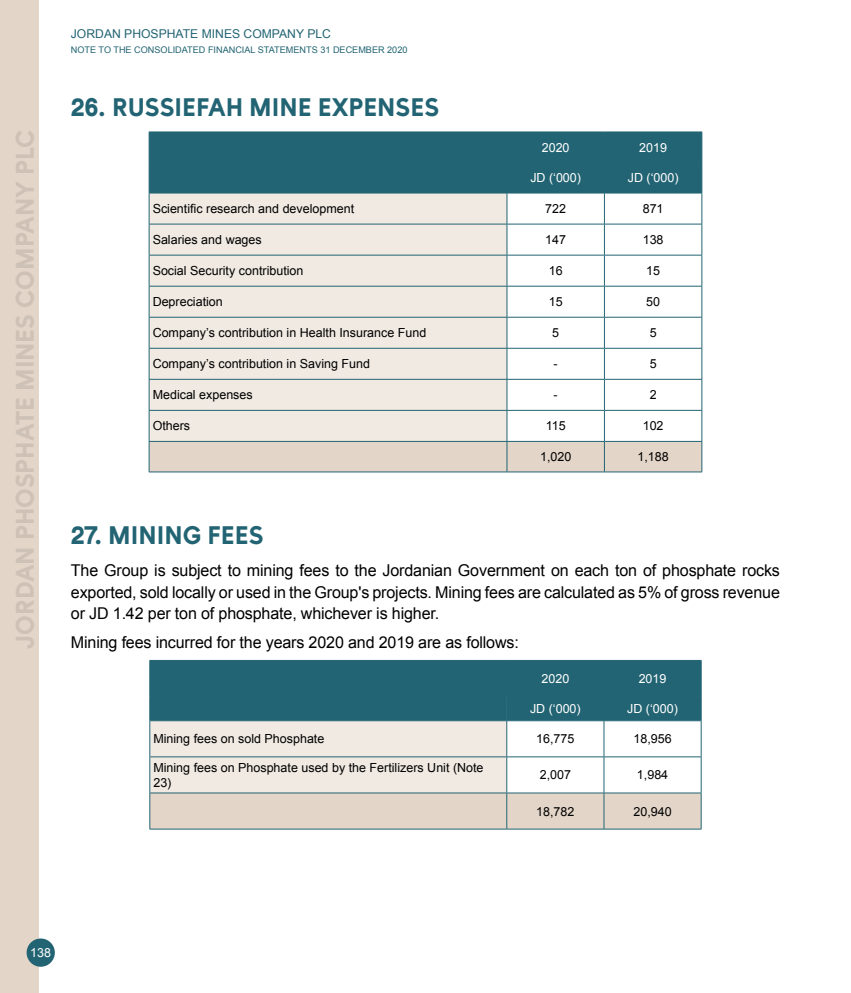
<style>
.page{position:relative;width:851px;height:993px;background:#fff}
.page>*{position:absolute;margin:0;border:0;box-sizing:border-box;transform-origin:0 0}
.t1{font:700 25px "Careem";color:#226473}
.t2{font:700 25px "Careem";color:#cec2b7}
.t3{font:16.25px/21.5px "Arial";letter-spacing:-.01em;color:#000;text-align:justify}
.t4{font:12.5px/15px "Arial";color:#000}
.t5{font:12.5px "Arial";color:#fff}
.t6{font:12.12px "Arial";color:#226473}
.t7{font:9.12px "Arial";color:#226473}
</style>
<div class="page">
<div style="left:0;top:0;width:39px;height:992px;background:#e3d5c8"></div>
<div style="left:27px;top:938px;width:28px;height:28px;background:#226473;border-radius:50%"></div>
<div style="left:150px;top:133px;width:551px;height:60px;background:#226473"></div>
<div style="left:150px;top:194px;width:356px;height:247px;background:#f1eae3"></div>
<svg style="left:507px;top:194px;width:194px;height:247px"></svg>
<div style="left:150px;top:442px;width:551px;height:29px;background:#e3d5c8"></div>
<hr style="left:149px;top:132px;width:358px;height:1px;background:#226473">
<hr style="left:149px;top:132px;width:1px;height:30px;background:#226473">
<hr style="left:149px;top:162px;width:1px;height:31px;background:#226473">
<hr style="left:507px;top:132px;width:97px;height:1px;background:#226473">
<hr style="left:506px;top:132px;width:1px;height:30px;background:#226473">
<hr style="left:604px;top:132px;width:98px;height:1px;background:#226473">
<hr style="left:604px;top:132px;width:1px;height:30px;background:#226473">
<hr style="left:701px;top:132px;width:1px;height:30px;background:#226473">
<hr style="left:149px;top:193px;width:358px;height:1px;background:#226473">
<hr style="left:149px;top:193px;width:1px;height:31px;background:#226473">
<hr style="left:506px;top:193px;width:1px;height:31px;background:#226473">
<hr style="left:604px;top:193px;width:1px;height:31px;background:#226473">
<hr style="left:701px;top:193px;width:1px;height:31px;background:#226473">
<hr style="left:149px;top:224px;width:358px;height:1px;background:#226473">
<hr style="left:149px;top:224px;width:1px;height:31px;background:#226473">
<hr style="left:507px;top:224px;width:97px;height:1px;background:#226473">
<hr style="left:506px;top:224px;width:1px;height:31px;background:#226473">
<hr style="left:604px;top:224px;width:98px;height:1px;background:#226473">
<hr style="left:604px;top:224px;width:1px;height:31px;background:#226473">
<hr style="left:701px;top:224px;width:1px;height:31px;background:#226473">
<hr style="left:149px;top:255px;width:358px;height:1px;background:#226473">
<hr style="left:149px;top:255px;width:1px;height:31px;background:#226473">
<hr style="left:507px;top:255px;width:97px;height:1px;background:#226473">
<hr style="left:506px;top:255px;width:1px;height:31px;background:#226473">
<hr style="left:604px;top:255px;width:98px;height:1px;background:#226473">
<hr style="left:604px;top:255px;width:1px;height:31px;background:#226473">
<hr style="left:701px;top:255px;width:1px;height:31px;background:#226473">
<hr style="left:149px;top:286px;width:358px;height:1px;background:#226473">
<hr style="left:149px;top:286px;width:1px;height:31px;background:#226473">
<hr style="left:507px;top:286px;width:97px;height:1px;background:#226473">
<hr style="left:506px;top:286px;width:1px;height:31px;background:#226473">
<hr style="left:604px;top:286px;width:98px;height:1px;background:#226473">
<hr style="left:604px;top:286px;width:1px;height:31px;background:#226473">
<hr style="left:701px;top:286px;width:1px;height:31px;background:#226473">
<hr style="left:149px;top:317px;width:358px;height:1px;background:#226473">
<hr style="left:149px;top:317px;width:1px;height:31px;background:#226473">
<hr style="left:507px;top:317px;width:97px;height:1px;background:#226473">
<hr style="left:506px;top:317px;width:1px;height:31px;background:#226473">
<hr style="left:604px;top:317px;width:98px;height:1px;background:#226473">
<hr style="left:604px;top:317px;width:1px;height:31px;background:#226473">
<hr style="left:701px;top:317px;width:1px;height:31px;background:#226473">
<hr style="left:149px;top:348px;width:358px;height:1px;background:#226473">
<hr style="left:149px;top:348px;width:1px;height:31px;background:#226473">
<hr style="left:507px;top:348px;width:97px;height:1px;background:#226473">
<hr style="left:506px;top:348px;width:1px;height:31px;background:#226473">
<hr style="left:604px;top:348px;width:98px;height:1px;background:#226473">
<hr style="left:604px;top:348px;width:1px;height:31px;background:#226473">
<hr style="left:701px;top:348px;width:1px;height:31px;background:#226473">
<hr style="left:149px;top:379px;width:358px;height:1px;background:#226473">
<hr style="left:149px;top:379px;width:1px;height:31px;background:#226473">
<hr style="left:507px;top:379px;width:97px;height:1px;background:#226473">
<hr style="left:506px;top:379px;width:1px;height:31px;background:#226473">
<hr style="left:604px;top:379px;width:98px;height:1px;background:#226473">
<hr style="left:604px;top:379px;width:1px;height:31px;background:#226473">
<hr style="left:701px;top:379px;width:1px;height:31px;background:#226473">
<hr style="left:149px;top:410px;width:358px;height:1px;background:#226473">
<hr style="left:149px;top:410px;width:1px;height:31px;background:#226473">
<hr style="left:507px;top:410px;width:97px;height:1px;background:#226473">
<hr style="left:506px;top:410px;width:1px;height:31px;background:#226473">
<hr style="left:604px;top:410px;width:98px;height:1px;background:#226473">
<hr style="left:604px;top:410px;width:1px;height:31px;background:#226473">
<hr style="left:701px;top:410px;width:1px;height:31px;background:#226473">
<hr style="left:149px;top:441px;width:358px;height:1px;background:#226473">
<hr style="left:149px;top:441px;width:1px;height:30px;background:#226473">
<hr style="left:149px;top:471px;width:358px;height:1px;background:#226473">
<hr style="left:507px;top:441px;width:97px;height:1px;background:#226473">
<hr style="left:506px;top:441px;width:1px;height:30px;background:#226473">
<hr style="left:507px;top:471px;width:97px;height:1px;background:#226473">
<hr style="left:604px;top:441px;width:98px;height:1px;background:#226473">
<hr style="left:604px;top:441px;width:1px;height:30px;background:#226473">
<hr style="left:701px;top:441px;width:1px;height:30px;background:#226473">
<hr style="left:604px;top:471px;width:98px;height:1px;background:#226473">
<hr style="left:506px;top:162px;width:98px;height:1px;background:#226473">
<hr style="left:506px;top:163px;width:1px;height:30px;background:#226473">
<hr style="left:507px;top:193px;width:97px;height:1px;background:#226473">
<hr style="left:604px;top:162px;width:98px;height:1px;background:#226473">
<hr style="left:604px;top:163px;width:1px;height:30px;background:#226473">
<hr style="left:604px;top:193px;width:98px;height:1px;background:#226473">
<hr style="left:701px;top:163px;width:1px;height:30px;background:#226473">
<hr style="left:149px;top:828px;width:357px;height:1px;background:#226473">
<hr style="left:506px;top:828px;width:98px;height:1px;background:#226473">
<hr style="left:604px;top:828px;width:97px;height:1px;background:#226473">
<svg style="left:149px;top:660px;width:552px;height:168px;background:#9fb4b6"></svg>
<h1 class="t2" style="left:10px;top:648px;width:520px;rotate:-90deg">JORDAN PHOSPHATE MINES COMPANY PLC</h1>
<p class="t6" style="left:71px;top:26px;width:261px">JORDAN PHOSPHATE MINES COMPANY PLC</p>
<p class="t7" style="left:71px;top:44px;width:338px">NOTE TO THE CONSOLIDATED FINANCIAL STATEMENTS 31 DECEMBER 2020</p>
<h1 class="t1" style="left:71px;top:92px;width:369px">26. RUSSIEFAH MINE EXPENSES</h1>
<p class="t5" style="left:541px;top:139px;width:29px">2020</p>
<p class="t5" style="left:639px;top:139px;width:29px">2019</p>
<p class="t5" style="left:530px;top:170px;width:52px">JD (‘000)</p>
<p class="t5" style="left:627px;top:170px;width:52px">JD (‘000)</p>
<p class="t4" style="left:153px;top:201px;width:203px">Scientific research and development</p>
<p class="t4" style="left:545px;top:201px;width:22px">722</p>
<p class="t4" style="left:642px;top:201px;width:22px">871</p>
<p class="t4" style="left:153px;top:232px;width:111px">Salaries and wages</p>
<p class="t4" style="left:545px;top:232px;width:22px">147</p>
<p class="t4" style="left:642px;top:232px;width:22px">138</p>
<p class="t4" style="left:153px;top:263px;width:152px">Social Security contribution</p>
<p class="t4" style="left:548px;top:263px;width:15px">16</p>
<p class="t4" style="left:646px;top:263px;width:15px">15</p>
<p class="t4" style="left:153px;top:294px;width:72px">Depreciation</p>
<p class="t4" style="left:548px;top:294px;width:15px">15</p>
<p class="t4" style="left:646px;top:294px;width:15px">50</p>
<p class="t4" style="left:153px;top:325px;width:275px">Company’s contribution in Health Insurance Fund</p>
<p class="t4" style="left:552px;top:325px;width:8px">5</p>
<p class="t4" style="left:649px;top:325px;width:8px">5</p>
<p class="t4" style="left:153px;top:356px;width:219px">Company’s contribution in Saving Fund</p>
<p class="t4" style="left:553px;top:356px;width:6px">-</p>
<p class="t4" style="left:649px;top:356px;width:8px">5</p>
<p class="t4" style="left:153px;top:387px;width:102px">Medical expenses</p>
<p class="t4" style="left:553px;top:387px;width:6px">-</p>
<p class="t4" style="left:649px;top:387px;width:8px">2</p>
<p class="t4" style="left:153px;top:418px;width:39px">Others</p>
<p class="t4" style="left:545px;top:418px;width:21px">115</p>
<p class="t4" style="left:642px;top:418px;width:22px">102</p>
<p class="t4" style="left:540px;top:449px;width:33px">1,020</p>
<p class="t4" style="left:637px;top:449px;width:33px">1,188</p>
<h1 class="t1" style="left:71px;top:520px;width:194px">27. MINING FEES</h1>
<p class="t3" style="left:71px;top:560px;width:710px">The Group is subject to mining fees to the Jordanian Government on each ton of phosphate rocks exported, sold locally or used in the Group's projects. Mining fees are calculated as 5% of gross revenue or JD 1.42 per ton of phosphate, whichever is higher.</p>
<h2 class="t3" style="left:71px;top:631px;width:449px">Mining fees incurred for the years 2020 and 2019 are as follows:</h2>
<p class="t5" style="left:541px;top:670px;width:29px">2020</p>
<p class="t5" style="left:638px;top:670px;width:29px">2019</p>
<p class="t5" style="left:530px;top:700px;width:52px">JD (‘000)</p>
<p class="t5" style="left:627px;top:700px;width:52px">JD (‘000)</p>
<p class="t4" style="left:153px;top:731px;width:172px">Mining fees on sold Phosphate</p>
<p class="t4" style="left:536px;top:731px;width:40px">16,775</p>
<p class="t4" style="left:633px;top:731px;width:40px">18,956</p>
<p class="t4" style="left:153px;top:760px;width:331px">Mining fees on Phosphate used by the Fertilizers Unit (Note<br>23)</p>
<p class="t4" style="left:539px;top:767px;width:33px">2,007</p>
<p class="t4" style="left:637px;top:767px;width:33px">1,984</p>
<p class="t4" style="left:536px;top:803px;width:40px">18,782</p>
<p class="t4" style="left:633px;top:803px;width:40px">20,940</p>
<p class="t5" style="left:30px;top:944px;width:22px">138</p>
</div>
